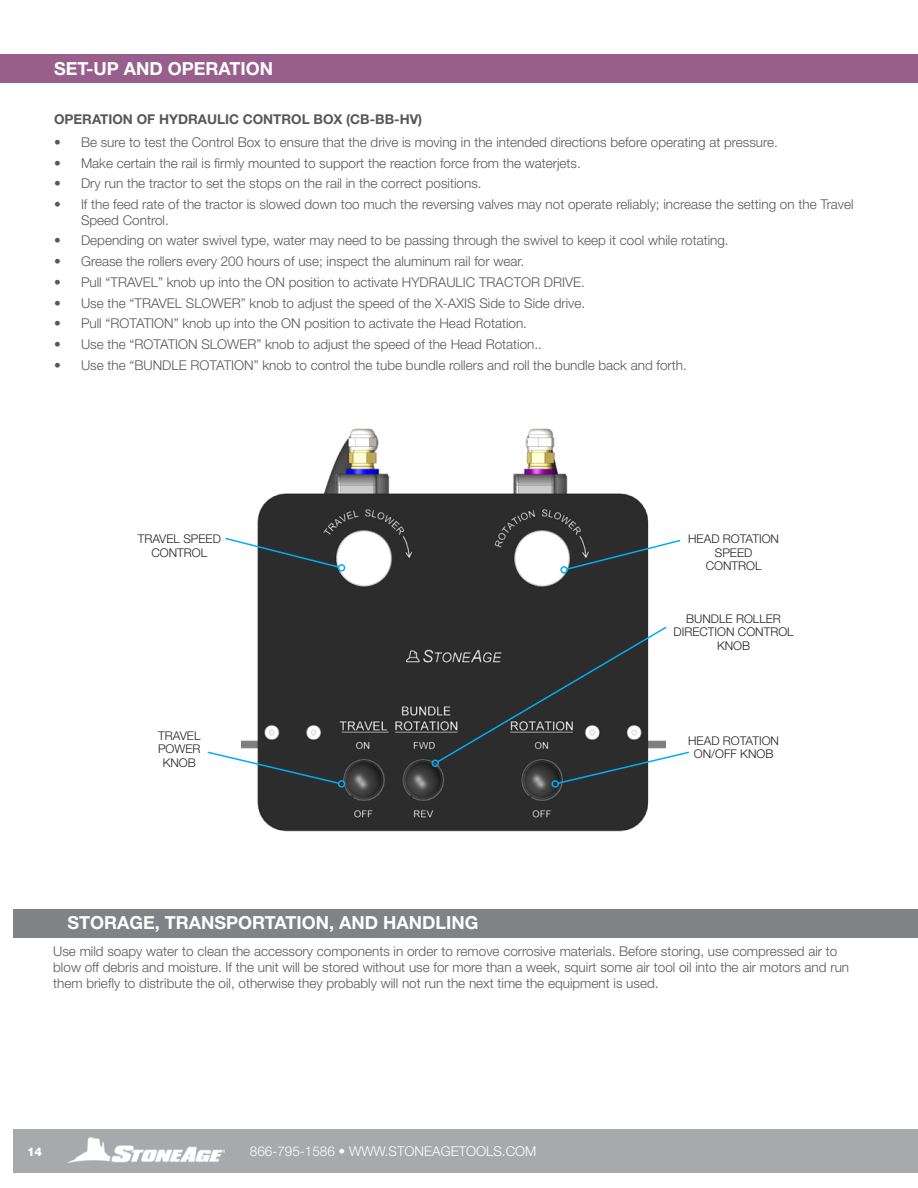
<style>
.page{position:relative;width:918px;height:1188px;background:#fff}
.page>*{position:absolute;margin:0;border:0;box-sizing:border-box;transform-origin:0 0}
.t1{font:700 18px "Helvetica Neue LT Std";color:#fff}
.Paragraph_Style12{font:300 13.5px/16.2px "Helvetica Neue LT Std";color:#57585a}
.Paragraph_Style6{font:700 13.5px "Helvetica Neue LT Std";color:#57585a}
.t2{font:300 13.5px "Helvetica Neue LT Std";color:#fff}
.Subheader_2{font:300 12px/13.5px "Helvetica Neue LT Std";color:#231f20;text-align:center}
.t3{font:800 12px "Helvetica Neue LT Std";color:#fff}
</style>
<div class="page">
<div style="left:14px;top:1129px;width:904px;height:44px;background:#a8a9ad"></div>
<img style="left:69px;top:1137px;width:155px;height:25px">
<div style="left:0;top:54px;width:918px;height:29px;background:#985f8d"></div>
<div style="left:14px;top:909px;width:904px;height:29px;background:#808285"></div>
<img style="left:241px;top:428px;width:408px;height:404px">
<svg style="left:565px;top:539px;width:116px;height:32px"></svg>
<div style="left:560px;top:566px;width:8px;height:8px;border:2px solid #00aeef;border-radius:50%"></div>
<svg style="left:225px;top:537px;width:115px;height:32px"></svg>
<div style="left:338px;top:564px;width:7px;height:8px;border:2px solid #00aeef;border-radius:50%"></div>
<svg style="left:207px;top:751px;width:133px;height:34px"></svg>
<div style="left:338px;top:780px;width:7px;height:8px;border:2px solid #00aeef;border-radius:50%"></div>
<svg style="left:430px;top:625px;width:260px;height:160px"></svg>
<div style="left:551px;top:780px;width:8px;height:8px;border:2px solid #00aeef;border-radius:50%"></div>
<p class="t1" style="left:54px;top:57px;width:221px">SET-UP AND OPERATION</p>
<p class="Paragraph_Style6" style="left:54px;top:111px;width:370px">OPERATION OF HYDRAULIC CONTROL BOX (CB-BB-HV)</p>
<p class="Paragraph_Style12" style="left:54px;top:134px;width:725px">• Be sure to test the Control Box to ensure that the drive is moving in the intended directions before operating at pressure.</p>
<p class="Paragraph_Style12" style="left:54px;top:154px;width:528px">• Make certain the rail is firmly mounted to support the reaction force from the waterjets.</p>
<p class="Paragraph_Style12" style="left:54px;top:175px;width:429px">• Dry run the tractor to set the stops on the rail in the correct positions.</p>
<p class="Paragraph_Style12" style="left:81px;top:195px;width:774px;text-indent:-27px">• If the feed rate of the tractor is slowed down too much the reversing valves may not operate reliably; increase the setting on the Travel<br>Speed Control.</p>
<p class="Paragraph_Style12" style="left:54px;top:232px;width:676px">• Depending on water swivel type, water may need to be passing through the swivel to keep it cool while rotating.</p>
<p class="Paragraph_Style12" style="left:54px;top:253px;width:472px">• Grease the rollers every 200 hours of use; inspect the aluminum rail for wear.</p>
<p class="Paragraph_Style12" style="left:54px;top:274px;width:532px">• Pull “TRAVEL” knob up into the ON position to activate HYDRAULIC TRACTOR DRIVE.</p>
<p class="Paragraph_Style12" style="left:54px;top:294px;width:533px">• Use the “TRAVEL SLOWER” knob to adjust the speed of the X-AXIS Side to Side drive.</p>
<p class="Paragraph_Style12" style="left:54px;top:315px;width:475px">• Pull “ROTATION” knob up into the ON position to activate the Head Rotation.</p>
<p class="Paragraph_Style12" style="left:54px;top:336px;width:490px">• Use the “ROTATION SLOWER” knob to adjust the speed of the Head Rotation..</p>
<p class="Paragraph_Style12" style="left:54px;top:357px;width:634px">• Use the “BUNDLE ROTATION” knob to control the tube bundle rollers and roll the bundle back and forth.</p>
<p class="Subheader_2" style="left:138px;top:532px;width:85px">TRAVEL SPEED</p>
<p class="Subheader_2" style="left:151px;top:546px;width:57px">CONTROL</p>
<p class="Subheader_2" style="left:158px;top:729px;width:44px;text-align:left">TRAVEL<br>POWER</p>
<p class="Subheader_2" style="left:163px;top:756px;width:35px">KNOB</p>
<p class="Subheader_2" style="left:688px;top:532px;width:92px">HEAD ROTATION<br>SPEED</p>
<p class="Subheader_2" style="left:706px;top:559px;width:57px">CONTROL</p>
<p class="Subheader_2" style="left:686px;top:612px;width:96px">BUNDLE ROLLER</p>
<p class="Subheader_2" style="left:674px;top:625px;width:122px">DIRECTION CONTROL</p>
<p class="Subheader_2" style="left:717px;top:639px;width:35px">KNOB</p>
<p class="Subheader_2" style="left:688px;top:733px;width:92px">HEAD ROTATION</p>
<p class="Subheader_2" style="left:694px;top:747px;width:81px">ON/OFF KNOB</p>
<p class="t1" style="left:68px;top:912px;width:413px">STORAGE, TRANSPORTATION, AND HANDLING</p>
<p class="Paragraph_Style12" style="left:53px;top:943px;width:797px">Use mild soapy water to clean the accessory components in order to remove corrosive materials. Before storing, use compressed air to blow off debris and moisture. If the unit will be stored without use for more than a week, squirt some air tool oil into the air motors and run them briefly to distribute the oil, otherwise they probably will not run the next time the equipment is used.</p>
<p class="t3" style="left:27px;top:1144px;width:17px">14</p>
<p class="t2" style="left:250px;top:1143px;width:288px">866-795-1586 • WWW.STONEAGETOOLS.COM</p>
</div>
